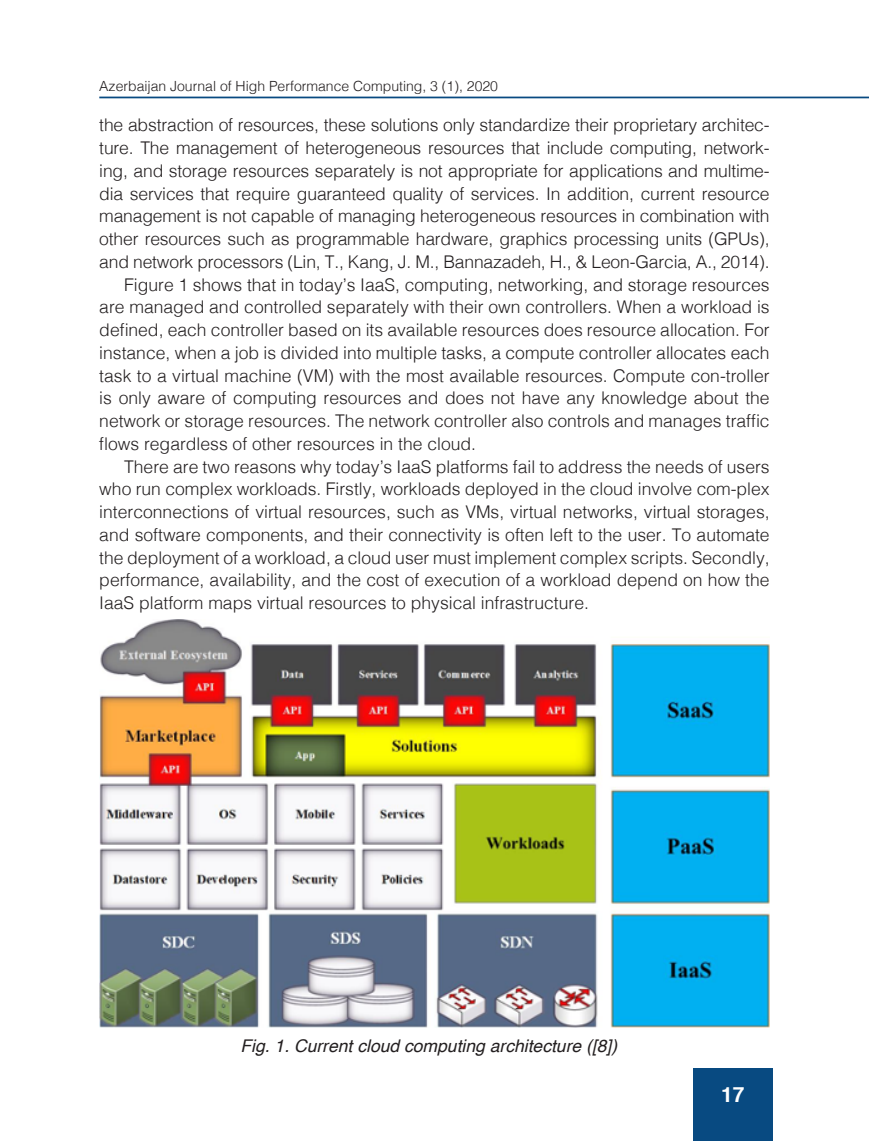
<style>
.page{position:relative;width:869px;height:1141px;background:#fff}
.page>*{position:absolute;margin:0;border:0;box-sizing:border-box;transform-origin:0 0}
.t1{font:700 21px "Helvetica";color:#fff}
.t2{font:300 17.5px/22.8px "Helvetica";color:#231f20;text-align:justify}
.t3{font:italic 17.5px "Helvetica";color:#231f20}
.t4{font:300 14px "Helvetica";color:#231f20}
</style>
<div class="page">
<div style="left:693px;top:1068px;width:79px;height:73px;background:#084a81"></div>
<hr style="left:99px;top:97px;width:769px;height:1px;background:#084a81">
<img style="left:99px;top:620px;width:670px;height:407px">
<p class="t4" style="left:99px;top:75px;width:400px">Azerbaijan Journal of High Performance Computing, 3 (1), 2020</p>
<p class="t2" style="left:99px;top:112px;width:671px">the abstraction of resources, these solutions only standardize their proprietary architec&shy;ture. The management of heterogeneous resources that include computing, network&shy;ing, and storage resources separately is not appropriate for applications and multime&shy;dia services that require guaranteed quality of services. In addition, current resource management is not capable of managing heterogeneous resources in combination with other resources such as programmable hardware, graphics processing units (GPUs), and network processors (Lin, T., Kang, J. M., Bannazadeh, H., &amp; Leon-Garcia, A., 2014).</p>
<p class="t2" style="left:99px;top:272px;width:671px;text-indent:25px">Figure 1 shows that in today’s IaaS, computing, networking, and storage resources are managed and controlled separately with their own controllers. When a workload is defined, each controller based on its available resources does resource allocation. For instance, when a job is divided into multiple tasks, a compute controller allocates each task to a virtual machine (VM) with the most available resources. Compute con-troller is only aware of computing resources and does not have any knowledge about the network or storage resources. The network controller also controls and manages traffic flows regardless of other resources in the cloud.</p>
<p class="t2" style="left:99px;top:454px;width:671px;text-indent:25px">There are two reasons why today’s IaaS platforms fail to address the needs of users who run complex workloads. Firstly, workloads deployed in the cloud involve com-plex interconnections of virtual resources, such as VMs, virtual networks, virtual storages, and software components, and their connectivity is often left to the user. To automate the deployment of a workload, a cloud user must implement complex scripts. Secondly, performance, availability, and the cost of execution of a workload depend on how the IaaS platform maps virtual resources to physical infrastructure.</p>
<p class="t3" style="left:240px;top:1032px;width:378px">Fig. 1. Current cloud computing architecture ([8])</p>
<p class="t1" style="left:720px;top:1078px;width:25px">17</p>
</div>
